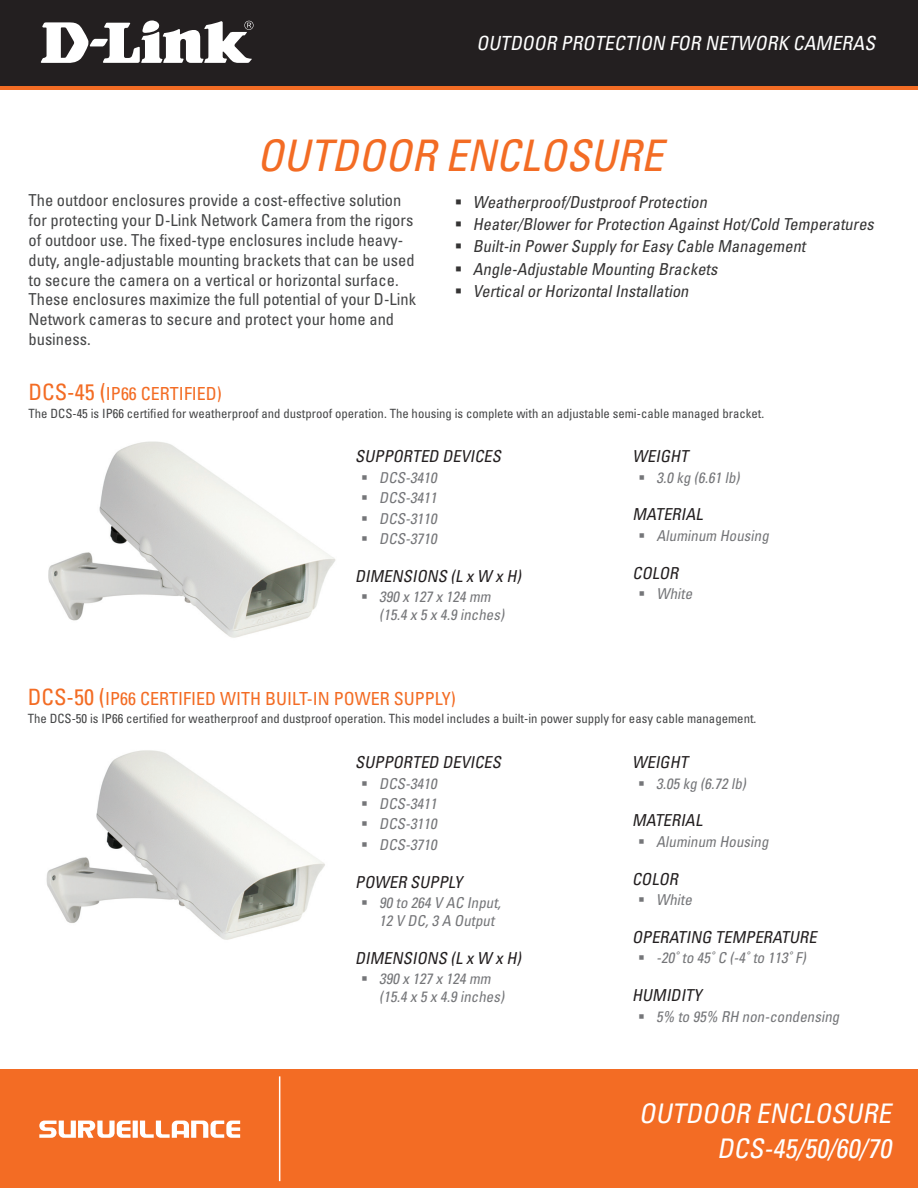
<style>
.page{position:relative;width:918px;height:1188px;background:#fff}
.page>*{position:absolute;margin:0;border:0;box-sizing:border-box;transform-origin:0 0}
.t1{font:italic condensed 43.5px "Univers";color:#f36c24}
.t2{font:italic condensed 27px/34.8px "Univers";color:#fff;text-align:right}
.t3{font:italic condensed 19.5px "Univers";color:#fff}
.t4{font:condensed 18px "Univers";color:#f36c24}
.t5{font:condensed 16.5px/19.8px "Univers";color:#454647}
.t6{font:italic condensed 16.5px/22.2px "Univers";letter-spacing:-.22em;color:#353434}
.t7{font:italic condensed 16.5px "Univers";color:#231f20}
.t8{font:italic condensed 15px/20.4px "Univers";letter-spacing:-.22em;color:#757679}
.t9{font:condensed 12.75px "Univers";color:#454647}
.s1{font-size:22.5px}
</style>
<div class="page">
<div style="left:0;top:1070px;width:918px;height:118px;background:#f36c24"></div>
<svg style="left:39px;top:1121px;width:201px;height:17px"></svg>
<hr style="left:279px;top:1076px;width:1px;height:105px;background:#fff">
<div style="left:0;top:0;width:918px;height:89px;background:linear-gradient(to right,#f36c24,#f36c24)"></div>
<div style="left:0;top:0;width:918px;height:85px;background:#231f20"></div>
<svg style="left:41px;top:20px;width:213px;height:43px"></svg>
<img style="left:48px;top:441px;width:288px;height:197px">
<img style="left:46px;top:750px;width:279px;height:190px">
<p class="t3" style="left:476px;top:31px;width:404px">Outdoo r Protectio n fo r Netwo rk Cameras</p>
<h1 class="t1" style="left:257px;top:128px;width:408px">OUTDOOR ENCLOSURE</h1>
<p class="t5" style="left:28px;top:190px;width:389px">The outdoor enclosures provide a cost-effective solution for protecting your D-Link Network Camera from the rigors of outdoor use. The fixed-type enclosures include heavy&shy;duty, angle-adjustable mounting brackets that can be used to secure the camera on a vertical or horizontal surface.<br>These enclosures maximize the full potential of your D-Link Network cameras to secure and protect your home and business.</p>
<p class="t6" style="left:473px;top:191px;width:406px">Weatherproof/D ustproofProtection Heater/BlowerforProtection AgainstHot/Cold Temperatures Built-in PowerSupply forEasy Cable Management Angle-Adjustable Mounting Brackets VerticalorHorizontalInstallation</p>
<p class="t4" style="left:28px;top:383px;width:195px"><span class="s1">DCS-45 (</span>I P66 Certified)</p>
<p class="t9" style="left:28px;top:406px;width:737px">The DCS-45 is I P66 certified for weatherproof and dustproof operation. The housing is complete with an adjustable semi-cable managed bracket.</p>
<p class="t7" style="left:355px;top:446px;width:151px">Suppo rted Devices</p>
<p class="t8" style="left:379px;top:467px;width:62px;text-align:justify">DCS-3410<br>DCS-3411<br>DCS-3110<br>DCS-3710</p>
<p class="t7" style="left:355px;top:565px;width:171px">Dimensions (L x W x H)</p>
<p class="t8" style="left:379px;top:588px;width:130px;line-height:18px">390 x 127 x 124 mm (15.4 x 5 x 4.9 inches)</p>
<p class="t7" style="left:632px;top:446px;width:61px">Weight</p>
<p class="t8" style="left:656px;top:467px;width:88px">3.0 kg (6.61 lb)</p>
<p class="t7" style="left:632px;top:504px;width:75px">Material</p>
<p class="t8" style="left:656px;top:525px;width:117px">Aluminum Housing</p>
<p class="t7" style="left:632px;top:562px;width:51px">Color</p>
<p class="t8" style="left:656px;top:583px;width:41px">White</p>
<p class="t4" style="left:28px;top:687px;width:430px"><span class="s1">DCS-50 (</span>I P66 Certified With Built-I n Power Supply)</p>
<p class="t9" style="left:28px;top:710px;width:730px">The DCS-50 is I P66 certified for weatherproof and dustproof operation. This model includes a built-in power supply for easy cable management.</p>
<p class="t7" style="left:355px;top:752px;width:151px">Suppo rted Devices</p>
<p class="t8" style="left:379px;top:773px;width:62px;text-align:justify">DCS-3410<br>DCS-3411<br>DCS-3110<br>DCS-3710</p>
<p class="t7" style="left:355px;top:871px;width:112px">Power Supply</p>
<p class="t8" style="left:379px;top:894px;width:126px;line-height:18px">90 to 264 V AC I nput,<br>12 V DC,3 A Output</p>
<p class="t7" style="left:355px;top:948px;width:171px">Dimensions (L x W x H)</p>
<p class="t8" style="left:379px;top:970px;width:130px;line-height:18px">390 x 127 x 124 mm (15.4 x 5 x 4.9 inches)</p>
<p class="t7" style="left:632px;top:752px;width:61px">Weight</p>
<p class="t8" style="left:656px;top:773px;width:95px">3.05 kg (6.72 lb)</p>
<p class="t7" style="left:632px;top:810px;width:75px">Material</p>
<p class="t8" style="left:656px;top:831px;width:117px">Aluminum Housing</p>
<p class="t7" style="left:632px;top:868px;width:51px">Color</p>
<p class="t8" style="left:656px;top:889px;width:41px">White</p>
<p class="t7" style="left:632px;top:927px;width:186px">Operating Temperature</p>
<p class="t8" style="left:656px;top:948px;width:155px">-20˚to 45˚C (-4˚to 113˚F)</p>
<p class="t7" style="left:632px;top:985px;width:75px">Humidity</p>
<p class="t8" style="left:656px;top:1006px;width:188px">5% to 95% RH non-condensing</p>
<h2 class="t2" style="left:639px;top:1095px;width:259px">Outdoor Enclosure<br>DCS -45/50/60/70</h2>
</div>
